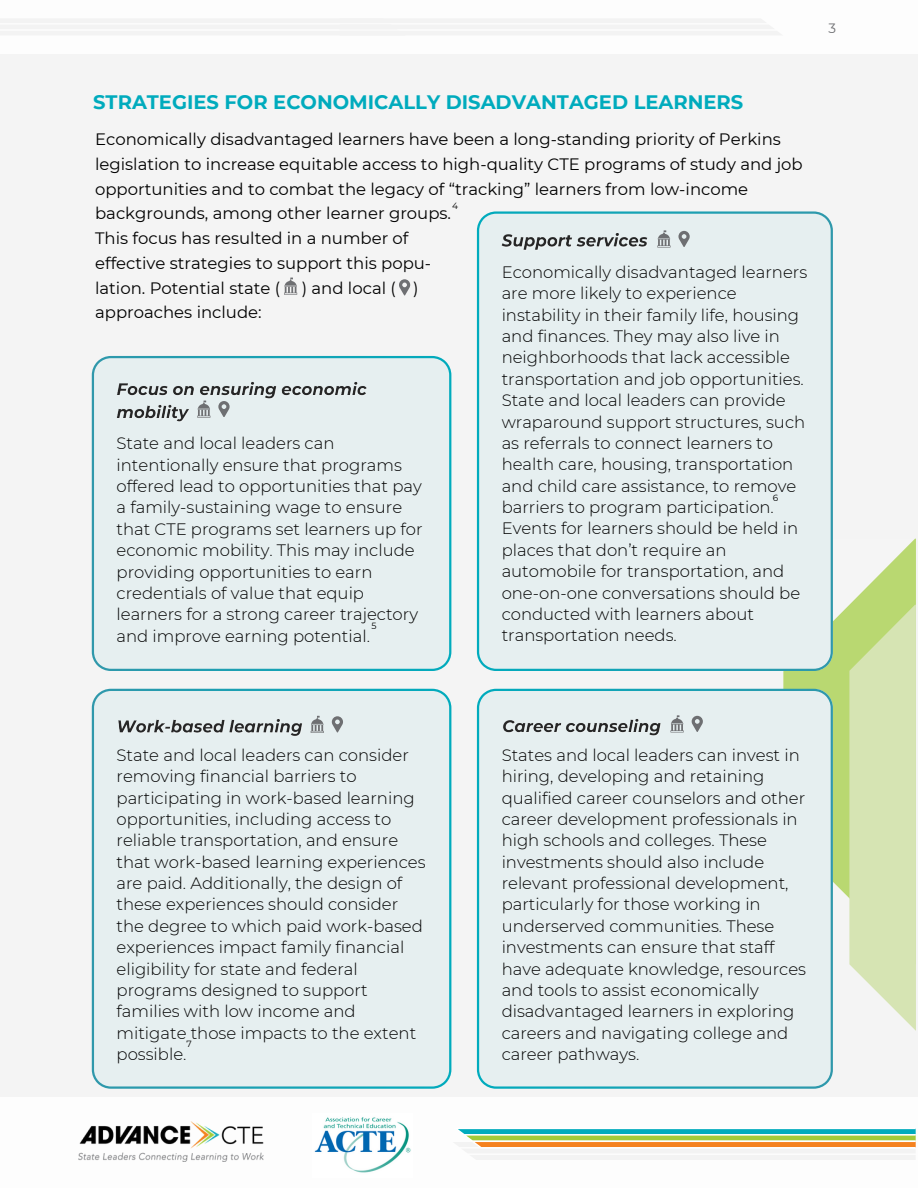
<style>
.page{position:relative;width:918px;height:1188px;background:#fff}
.page>*{position:absolute;margin:0;border:0;box-sizing:border-box;transform-origin:0 0}
.t1{font:700 19.5px "Montserrat";color:#00abbd}
.t2{font:300 16.5px/21.3px "Montserrat";color:#000}
.t3{font:16.5px/24.8px "Montserrat";color:#000}
.t4{font:13.5px "Montserrat";color:#6e6f72}
.t5{font:9px "Montserrat";color:#000}
</style>
<div class="page">
<div style="left:0;top:54px;width:918px;height:1042px;background:#f3f3f3"></div>
<svg style="left:454px;top:1128px;width:462px;height:32px"></svg>
<img style="left:314px;top:1117px;width:97px;height:56px">
<div style="left:0;top:18px;width:781px;height:17px;background:#f3f3f3"></div>
<img style="left:78px;top:1121px;width:186px;height:41px">
<svg style="left:783px;top:539px;width:133px;height:359px;fill:#b9d871"></svg>
<svg style="left:849px;top:605px;width:67px;height:426px;background:#d6e4b2"></svg>
<div style="left:477px;top:211px;width:355px;height:459px;background:#e6eff0"></div>
<img style="left:499px;top:231px;width:152px;height:23px">
<svg style="left:657px;top:230px;width:14px;height:17px"></svg>
<svg style="left:678px;top:231px;width:12px;height:16px"></svg>
<div style="left:477px;top:689px;width:355px;height:400px;background:#e6eff0"></div>
<img style="left:500px;top:716px;width:165px;height:23px">
<svg style="left:670px;top:715px;width:14px;height:17px"></svg>
<svg style="left:692px;top:716px;width:11px;height:16px"></svg>
<div style="left:92px;top:689px;width:359px;height:400px;background:#e6eff0"></div>
<img style="left:116px;top:716px;width:193px;height:23px">
<svg style="left:311px;top:716px;width:13px;height:17px"></svg>
<svg style="left:332px;top:716px;width:11px;height:16px"></svg>
<div style="left:92px;top:356px;width:359px;height:315px;background:#e6eff0"></div>
<img style="left:115px;top:379px;width:256px;height:45px">
<svg style="left:197px;top:401px;width:13px;height:16px"></svg>
<svg style="left:218px;top:401px;width:12px;height:16px"></svg>
<svg style="left:284px;top:278px;width:13px;height:16px"></svg>
<svg style="left:399px;top:279px;width:11px;height:16px"></svg>
<h1 class="t4" style="left:829px;top:20px;width:9px">3</h1>
<p class="t1" style="left:93px;top:90px;width:652px">STRATEGIES FOR ECONOMICALLY DISADVANTAGED LEARNERS</p>
<p class="t3" style="left:95px;top:127px;width:709px">Economically disadvantaged learners have been a long-standing priority of Perkins legislation to increase equitable access to high-quality CTE programs of study and job opportunities and to combat the legacy of “tracking” learners from low-income backgrounds, among other learner groups.</p>
<p class="t3" style="left:95px;top:226px;width:315px">This focus has resulted in a number of</p>
<p class="t3" style="left:95px;top:251px;width:338px">effective strategies to support this popu-</p>
<p class="t3" style="left:95px;top:275px;width:187px">lation. Potential state (</p>
<p class="t3" style="left:302px;top:275px;width:118px">) and local ( )</p>
<p class="t3" style="left:95px;top:300px;width:168px">approaches include:</p>
<p class="t5" style="left:452px;top:200px;width:7px">4</p>
<p class="t2" style="left:502px;top:261px;width:307px">Economically disadvantaged learners are more likely to experience instability in their family life, housing and finances. They may also live in neighborhoods that lack accessible transportation and job opportunities.<br>State and local leaders can provide wraparound support structures, such as referrals to connect learners to health care, housing, transportation and child care assistance, to remove barriers to program participation.<br>Events for learners should be held in places that don’t require an automobile for transportation, and one-on-one conversations should be conducted with learners about transportation needs.</p>
<p class="t2" style="left:117px;top:433px;width:308px">State and local leaders can intentionally ensure that programs offered lead to opportunities that pay a family-sustaining wage to ensure that CTE programs set learners up for economic mobility. This may include providing opportunities to earn credentials of value that equip learners for a strong career trajectory and improve earning potential.</p>
<p class="t5" style="left:773px;top:492px;width:7px">6</p>
<p class="t5" style="left:371px;top:620px;width:7px">5</p>
<p class="t2" style="left:117px;top:744px;width:311px">State and local leaders can consider removing financial barriers to participating in work-based learning opportunities, including access to reliable transportation, and ensure that work-based learning experiences are paid. Additionally, the design of these experiences should consider the degree to which paid work-based experiences impact family financial eligibility for state and federal programs designed to support families with low income and mitigate those impacts to the extent possible.</p>
<p class="t5" style="left:186px;top:1038px;width:7px">7</p>
<p class="t2" style="left:502px;top:744px;width:306px">States and local leaders can invest in hiring, developing and retaining qualified career counselors and other career development professionals in high schools and colleges. These investments should also include relevant professional development, particularly for those working in underserved communities. These investments can ensure that staff have adequate knowledge, resources and tools to assist economically disadvantaged learners in exploring careers and navigating college and career pathways.</p>
</div>
